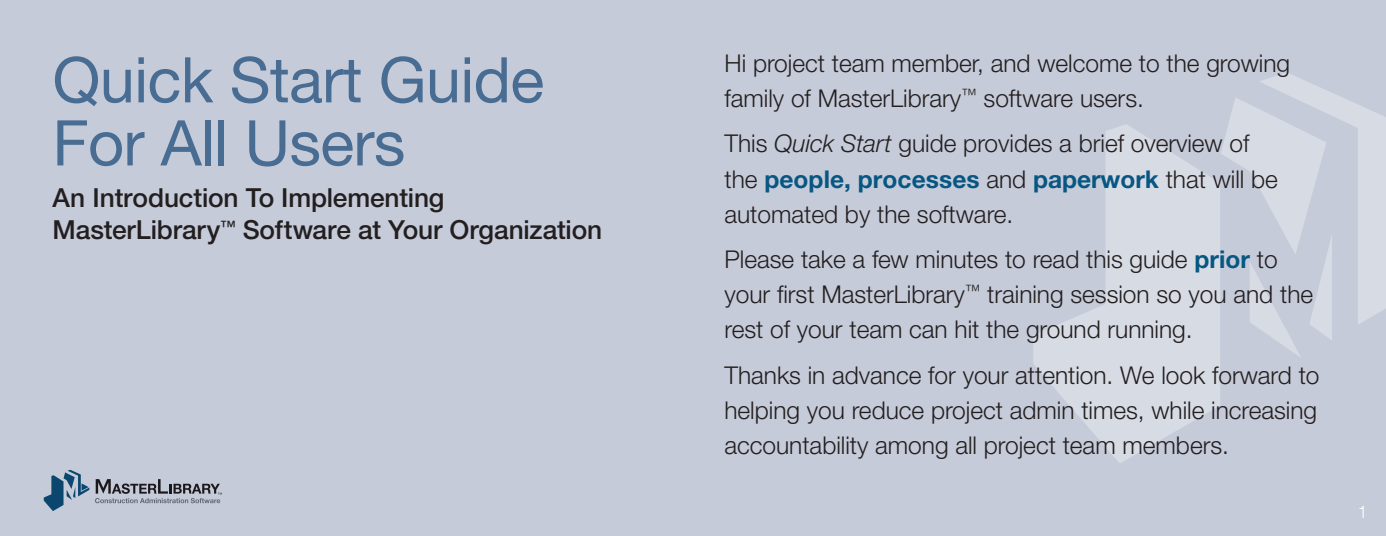
<style>
.page{position:relative;width:1386px;height:536px;background:#c6cbd9}
.page>*{position:absolute;margin:0;border:0;box-sizing:border-box;transform-origin:0 0}
.head-page{font:63px/63px "Helvetica Neue";letter-spacing:-.01em;color:#486c92}
.subhead{font:500 26.25px/31.5px "Helvetica Neue";letter-spacing:-.005em;color:#231f20}
.body1{font:300 24.5px/35px "Helvetica Neue";color:#231f20}
.t1{font:300 17.5px "Helvetica Neue";color:#fff}
.s1{font-style:italic}
.s2{font-weight:700;color:#075782}
</style>
<div class="page">
<svg style="left:1033px;top:124px;width:187px;height:339px;fill:#d7dbe4"></svg>
<svg style="left:1221px;top:98px;width:111px;height:259px"></svg>
<svg style="left:1259px;top:73px;width:127px;height:252px"></svg>
<svg style="left:44px;top:469px;width:45px;height:42px"></svg>
<svg style="left:95px;top:479px;width:127px;height:24px"></svg>
<p class="head-page" style="left:52px;top:47px;width:493px">Quick Start Guide<br>For All Users</p>
<p class="subhead" style="left:52px;top:182px;width:551px">An Introduction To Implementing<br>MasterLibrary<sup>™</sup> Software at Your Organization</p>
<p class="body1" style="left:724px;top:45px;width:567px">Hi project team member, and welcome to the growing family of MasterLibrary<sup>™</sup> software users.</p>
<p class="body1" style="left:724px;top:126px;width:555px">This <span class="s1">Quick Start</span> guide provides a brief overview of the <span class="s2">people, processes</span> and <span class="s2">paperwork</span> that will be automated by the software.</p>
<p class="body1" style="left:724px;top:241px;width:590px">Please take a few minutes to read this guide <span class="s2">prior</span> to your first MasterLibrary<sup>™</sup> training session so you and the rest of your team can hit the ground running.</p>
<p class="body1" style="left:725px;top:357px;width:597px;text-align:justify">Thanks in advance for your attention. We look forward to helping you reduce project admin times, while increasing accountability among all project team members.</p>
<p class="t1" style="left:1358px;top:501px;width:11px">1</p>
</div>
